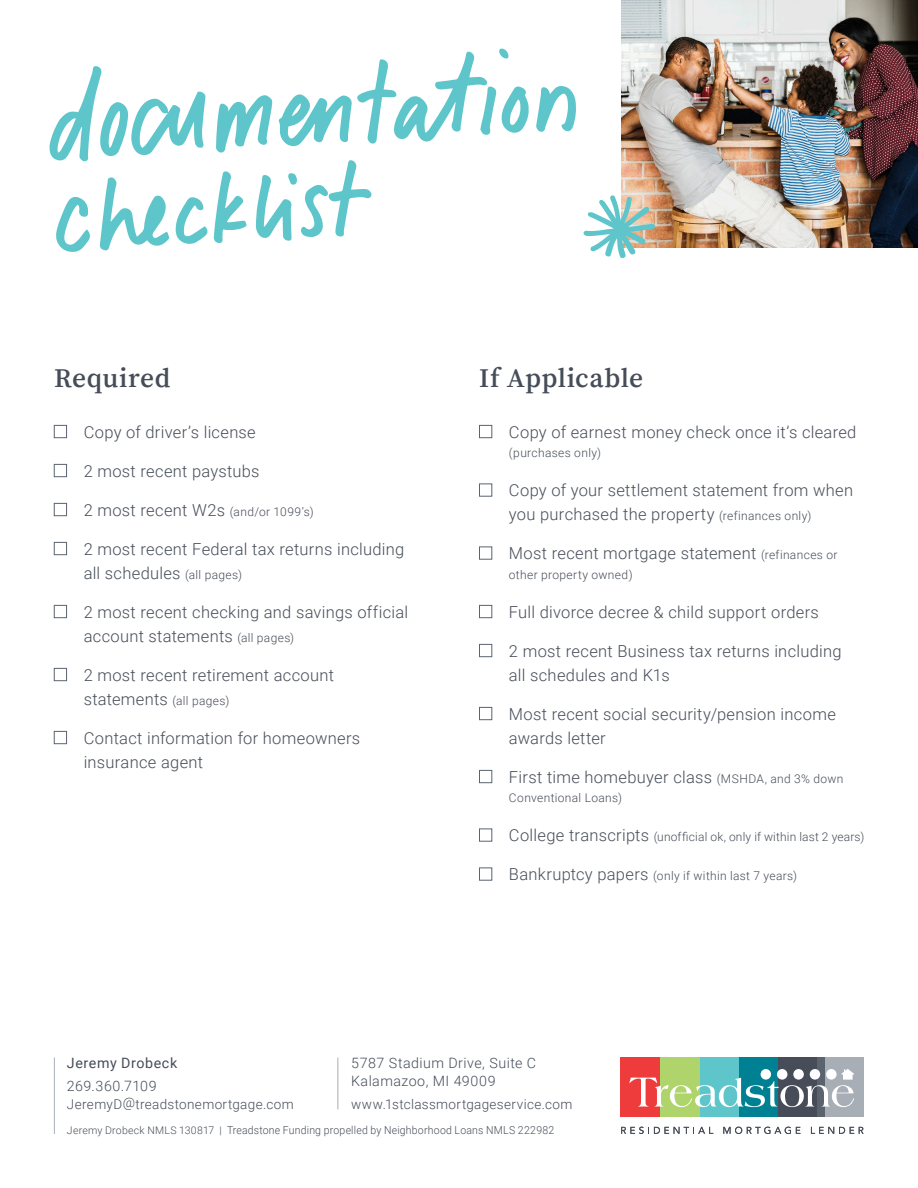
<style>
.page{position:relative;width:918px;height:1188px;background:#fff}
.page>*{position:absolute;margin:0;border:0;box-sizing:border-box;transform-origin:0 0}
.t1{font:600 27px "Source Serif Pro";letter-spacing:.01em;color:#464d58}
.t2{font:300 16.5px/24px "Roboto";letter-spacing:.015em;color:#464d58}
.t3{font:300 14.25px/17.7px "Roboto";letter-spacing:.03em;color:#464d58}
.t4{font:14.25px "Roboto";letter-spacing:.04em;color:#464d58}
.t5{font:300 13.5px "Roboto";letter-spacing:.03em;color:#464d58}
.t6{font:300 12px "Roboto";letter-spacing:.025em;color:#464d58}
.t7{font:300 10.95px "Roboto";letter-spacing:.02em;color:#464d58;scale:.95 1}
.s1{font-size:12px}
.s2{font-size:16.5px}
.s3{font-size:10.5px}
</style>
<div class="page">
<hr style="left:54px;top:1058px;width:1px;height:76px;background:#a8aeb5">
<hr style="left:337px;top:1058px;width:1px;height:51px;background:#a8aeb5">
<div style="left:739px;top:1058px;width:39px;height:59px;background:#008193"></div>
<div style="left:621px;top:1058px;width:39px;height:59px;background:#ee3b3b"></div>
<div style="left:778px;top:1058px;width:39px;height:59px;background:#464d58"></div>
<div style="left:825px;top:1058px;width:39px;height:59px;background:#a8aeb5"></div>
<div style="left:699px;top:1058px;width:40px;height:59px;background:#5ec6ca"></div>
<div style="left:660px;top:1058px;width:39px;height:59px;background:#afd46b"></div>
<div style="left:817px;top:1058px;width:8px;height:59px;background:#5b636f"></div>
<svg style="left:629px;top:1069px;width:225px;height:38px"></svg>
<svg style="left:621px;top:1127px;width:92px;height:7px"></svg>
<svg style="left:723px;top:1127px;width:77px;height:7px"></svg>
<svg style="left:811px;top:1127px;width:53px;height:7px"></svg>
<img style="left:621px;top:0;width:297px;height:247px">
<div style="left:54px;top:425px;width:13px;height:13px;border:1px solid #5b636f"></div>
<div style="left:54px;top:464px;width:13px;height:13px;border:1px solid #5b636f"></div>
<div style="left:54px;top:503px;width:13px;height:13px;border:1px solid #5b636f"></div>
<div style="left:54px;top:542px;width:13px;height:13px;border:1px solid #5b636f"></div>
<div style="left:54px;top:605px;width:13px;height:13px;border:1px solid #5b636f"></div>
<div style="left:54px;top:668px;width:13px;height:13px;border:1px solid #5b636f"></div>
<div style="left:54px;top:731px;width:13px;height:13px;border:1px solid #5b636f"></div>
<svg style="left:100px;top:177px;width:69px;height:74px"></svg>
<svg style="left:216px;top:95px;width:56px;height:58px"></svg>
<svg style="left:214px;top:171px;width:33px;height:72px"></svg>
<svg style="left:536px;top:86px;width:40px;height:46px"></svg>
<svg style="left:49px;top:66px;width:157px;height:95px"></svg>
<svg style="left:56px;top:196px;width:34px;height:56px"></svg>
<svg style="left:176px;top:197px;width:32px;height:47px"></svg>
<svg style="left:278px;top:51px;width:251px;height:96px"></svg>
<svg style="left:256px;top:160px;width:116px;height:81px"></svg>
<svg style="left:499px;top:48px;width:10px;height:11px"></svg>
<svg style="left:583px;top:195px;width:72px;height:63px"></svg>
<div style="left:479px;top:425px;width:13px;height:13px;border:1px solid #5b636f"></div>
<div style="left:479px;top:484px;width:13px;height:12px;border:1px solid #5b636f"></div>
<div style="left:479px;top:547px;width:13px;height:12px;border:1px solid #5b636f"></div>
<div style="left:479px;top:605px;width:13px;height:13px;border:1px solid #5b636f"></div>
<div style="left:479px;top:644px;width:13px;height:13px;border:1px solid #5b636f"></div>
<div style="left:479px;top:707px;width:13px;height:13px;border:1px solid #5b636f"></div>
<div style="left:479px;top:770px;width:13px;height:13px;border:1px solid #5b636f"></div>
<div style="left:479px;top:829px;width:13px;height:12px;border:1px solid #5b636f"></div>
<div style="left:479px;top:868px;width:13px;height:12px;border:1px solid #5b636f"></div>
<p class="t1" style="left:54px;top:362px;width:118px">Required</p>
<p class="t2" style="left:84px;top:419px;width:174px">Copy of driver’s license</p>
<p class="t2" style="left:84px;top:458px;width:177px">2 most recent paystubs</p>
<p class="t2" style="left:84px;top:497px;width:232px">2 most recent W2s <span class="s1">(and/or 1099’s)</span></p>
<p class="t2" style="left:84px;top:536px;width:322px">2 most recent Federal tax returns including all schedules <span class="s1">(all pages)</span></p>
<p class="t2" style="left:84px;top:599px;width:326px">2 most recent checking and savings official account statements <span class="s1">(all pages)</span></p>
<p class="t2" style="left:84px;top:662px;width:252px">2 most recent retirement account statements <span class="s1">(all pages)</span></p>
<p class="t2" style="left:84px;top:725px;width:278px">Contact information for homeowners insurance agent</p>
<p class="t1" style="left:479px;top:362px;width:165px">If Applicable</p>
<p class="t2" style="left:509px;top:419px;width:349px">Copy of earnest money check once it’s cleared</p>
<p class="t6" style="left:509px;top:445px;width:94px">(purchases only)</p>
<p class="t2" style="left:509px;top:478px;width:346px">Copy of your settlement statement from when you purchased the property <span class="s1">(refinances only)</span></p>
<p class="t2" style="left:509px;top:541px;width:330px">Most recent mortgage statement <span class="s1">(refinances or</span></p>
<p class="t6" style="left:509px;top:566px;width:125px">other property owned)</p>
<p class="t2" style="left:509px;top:599px;width:312px">Full divorce decree &amp; child support orders</p>
<p class="t2" style="left:509px;top:638px;width:334px">2 most recent Business tax returns including all schedules and K1s</p>
<p class="t2" style="left:509px;top:701px;width:328px">Most recent social security/pension income awards letter</p>
<p class="t2" style="left:509px;top:764px;width:336px">First time homebuyer class <span class="s1">(MSHDA, and 3% down</span></p>
<p class="t6" style="left:509px;top:790px;width:115px">Conventional Loans)</p>
<p class="t6" style="left:509px;top:829px;width:357px"><span class="s2">College transcripts</span> (unofficial ok, only if within last 2 years)</p>
<p class="t6" style="left:509px;top:868px;width:290px"><span class="s2">Bankruptcy papers</span> (only if within last 7 years)</p>
<p class="t4" style="left:67px;top:1053px;width:112px">Jeremy Drobeck</p>
<p class="t3" style="left:67px;top:1077px;width:91px">269.360.7109</p>
<p class="t5" style="left:67px;top:1095px;width:228px">JeremyD@treadstonemortgage.com</p>
<p class="t7" style="left:67px;top:1122px;width:515px"><span class="s3">Jeremy Drobeck NMLS 130817 |</span> Treadstone Funding propelled by Neighborhood Loans NMLS 222982</p>
<p class="t3" style="left:351px;top:1054px;width:186px">5787 Stadium Drive, Suite C<br>Kalamazoo, MI 49009</p>
<p class="t5" style="left:351px;top:1095px;width:223px">www.1stclassmortgageservice.com</p>
</div>
